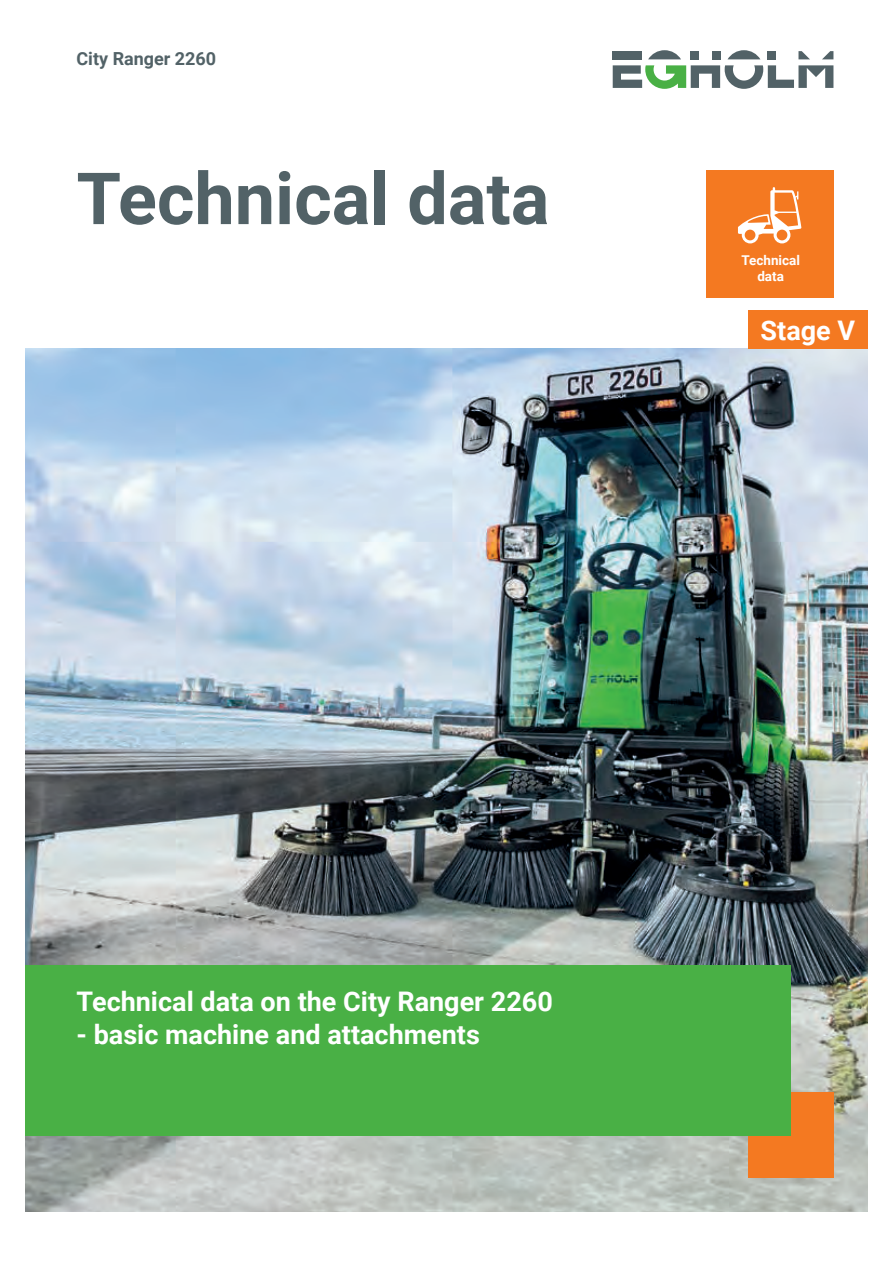
<style>
.page{position:relative;width:893px;height:1263px;background:#fff}
.page>*{position:absolute;margin:0;border:0;box-sizing:border-box;transform-origin:0 0}
.t1{font:700 72px "Roboto";color:#526267}
.t2{font:700 27px "Roboto";color:#fff}
.t3{font:700 18px "Roboto";color:#526267}
.t4{font:700 13.5px/16.2px "Roboto";color:#fff;text-align:center}
</style>
<div class="page">
<img style="left:26px;top:349px;width:841px;height:863px">
<svg style="left:822px;top:51px;width:11px;height:8px"></svg>
<svg style="left:798px;top:51px;width:12px;height:8px"></svg>
<div style="left:768px;top:51px;width:8px;height:8px;background:#526267"></div>
<svg style="left:728px;top:50px;width:32px;height:9px"></svg>
<div style="left:712px;top:51px;width:8px;height:8px;background:#526267"></div>
<div style="left:691px;top:51px;width:8px;height:8px;background:#526267"></div>
<svg style="left:648px;top:50px;width:33px;height:9px"></svg>
<svg style="left:613px;top:65px;width:220px;height:24px"></svg>
<div style="left:613px;top:51px;width:29px;height:8px;background:#526267"></div>
<div style="left:748px;top:1093px;width:85px;height:85px;background:#f47921"></div>
<div style="left:26px;top:965px;width:765px;height:170px;background:#49b045"></div>
<div style="left:706px;top:170px;width:127px;height:128px;background:#f47921"></div>
<svg style="left:738px;top:187px;width:63px;height:56px"></svg>
<div style="left:748px;top:310px;width:119px;height:39px;background:#f47921"></div>
<p class="t3" style="left:77px;top:46px;width:141px">City Ranger 2260</p>
<h1 class="t1" style="left:77px;top:148px;width:474px">Technical data</h1>
<p class="t4" style="left:741px;top:252px;width:60px">Technical data</p>
<p class="t2" style="left:761px;top:311px;width:96px">Stage V</p>
<p class="t2" style="left:77px;top:982px;width:478px">Technical data on the City Ranger 2260</p>
<p class="t2" style="left:77px;top:1015px;width:405px">- basic machine and attachments</p>
</div>
